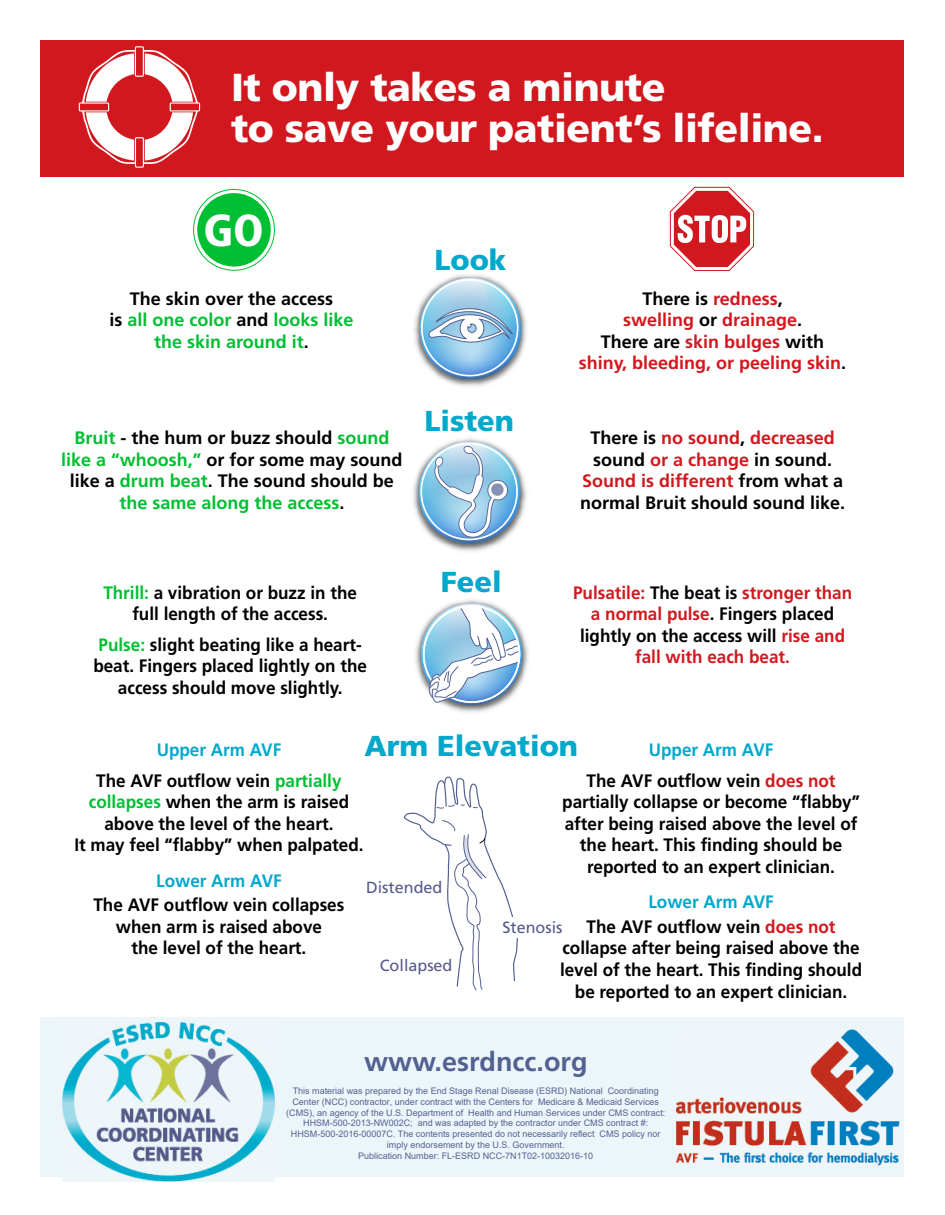
<style>
.page{position:relative;width:945px;height:1215px;background:#fff}
.page>*{position:absolute;margin:0;border:0;box-sizing:border-box;transform-origin:0 0}
.t1{font:900 condensed 44.7px "Frutiger";color:#fff}
.t2{font:900 39px/40.5px "Frutiger";letter-spacing:-.01em;color:#fff}
.t3{font:900 28.8px "Frutiger";color:#00a8cb}
.t4{font:700 27px "Frutiger";color:#536192}
.t5{font:700 18px/21.6px "Frutiger";color:#000;text-align:center;scale:.95 1}
.t6{font:700 18px/21.6px "Frutiger";color:#000;text-align:center}
.t7{font:700 18px/21.6px "Frutiger";color:#d2181f;text-align:center;scale:.95 1}
.t8{font:700 18px/21.6px "Frutiger";color:#d2181f;text-align:center}
.t9{font:700 18px/21.6px "Frutiger";color:#00bf32;text-align:center}
.t10{font:700 18px "Frutiger";color:#00a9cc;scale:.95 1}
.t11{font:700 18px "Frutiger";color:#00a8cb;scale:.95 1}
.t12{font:16.2px "Frutiger";color:#57598c}
.t13{font:9px/10.8px "Arial";color:#536192;text-align:center}
.s1{color:#000}
.s2{color:#00bf32}
.s3{color:#d2181f}
</style>
<div class="page">
<div style="left:40px;top:1017px;width:864px;height:160px;background:#ecf6fa"></div>
<div style="left:40px;top:40px;width:864px;height:137px;background:#d2181f"></div>
<div style="left:193px;top:189px;width:82px;height:82px;border:1px solid #00bf32;border-radius:50%"></div>
<div style="left:197px;top:193px;width:74px;height:74px;background:#00bf32;border-radius:50%"></div>
<svg style="left:670px;top:187px;width:84px;height:84px"></svg>
<img style="left:415px;top:599px;width:113px;height:113px">
<svg style="left:422px;top:605px;width:99px;height:99px"></svg>
<img style="left:413px;top:438px;width:114px;height:113px">
<svg style="left:419px;top:442px;width:101px;height:101px"></svg>
<div style="left:420px;top:443px;width:98px;height:97px;border:2px solid #fff;border-radius:50%"></div>
<img style="left:414px;top:275px;width:112px;height:111px">
<svg style="left:420px;top:278px;width:101px;height:102px;background:#93c5e7"></svg>
<svg style="left:428px;top:308px;width:90px;height:38px"></svg>
<div style="left:421px;top:279px;width:97px;height:97px;border:2px solid #fff;border-radius:50%"></div>
<svg style="left:434px;top:446px;width:74px;height:92px;background:#a2c8e3"></svg>
<svg style="left:403px;top:776px;width:115px;height:215px"></svg>
<svg style="left:78px;top:46px;width:123px;height:122px"></svg>
<img style="left:676px;top:1030px;width:224px;height:136px">
<img style="left:63px;top:1023px;width:212px;height:158px">
<h1 class="t2" style="left:231px;top:67px;width:594px">It only takes a minute<br>to save your patient’s lifeline.</h1>
<p class="t1" style="left:203px;top:204px;width:62px">GO</p>
<p class="t9" style="left:109px;top:287px;width:246px"><span class="s1">The skin over the access<br>is</span> all one color <span class="s1">and</span> looks like the skin around it<span class="s1">.</span></p>
<p class="t6" style="left:61px;top:427px;width:343px"><span class="s2">Bruit</span> - the hum or buzz should <span class="s2">sound like a “whoosh,”</span> or for some may sound like a <span class="s2">drum beat</span>. The sound should be <span class="s2">the same along the access</span>.</p>
<p class="t5" style="left:103px;top:581px;width:269px"><span class="s2">Thrill:</span> a vibration or buzz in the full length of the access.</p>
<p class="t5" style="left:93px;top:633px;width:290px"><span class="s2">Pulse:</span> slight beating like a heart&shy;beat. Fingers placed lightly on the access should move slightly.</p>
<h2 class="t3" style="left:434px;top:242px;width:74px">Look</h2>
<h2 class="t3" style="left:424px;top:404px;width:91px">Listen</h2>
<h2 class="t3" style="left:441px;top:565px;width:62px">Feel</h2>
<p class="t8" style="left:579px;top:287px;width:269px"><span class="s1">There is</span> redness<span class="s1">,<br></span>swelling <span class="s1">or</span> drainage<span class="s1">.<br>There are</span> skin bulges <span class="s1">with </span>shiny, bleeding, or peeling skin<span class="s1">.</span></p>
<p class="t6" style="left:580px;top:427px;width:267px">There is <span class="s3">no sound</span>, <span class="s3">decreased </span>sound <span class="s3">or a change</span> in sound.<br><span class="s3">Sound is different</span> from what a normal Bruit should sound like.</p>
<p class="t7" style="left:573px;top:581px;width:295px">Pulsatile: <span class="s1">The beat is</span> stronger than a normal pulse<span class="s1">. Fingers placed lightly on the access will</span> rise and fall with each beat.</p>
<h3 class="t10" style="left:157px;top:739px;width:133px">Upper Arm AVF</h3>
<h2 class="t3" style="left:364px;top:729px;width:215px">Arm Elevation</h2>
<p class="t5" style="left:74px;top:769px;width:306px">The AVF outflow vein <span class="s2">partially collapses</span> when the arm is raised above the level of the heart.<br>It may feel “flabby” when palpated.</p>
<h3 class="t10" style="left:156px;top:870px;width:134px">Lower Arm AVF</h3>
<p class="t5" style="left:93px;top:894px;width:266px">The AVF outflow vein collapses when arm is raised above<br>the level of the heart.</p>
<h3 class="t10" style="left:649px;top:739px;width:133px">Upper Arm AVF</h3>
<p class="t5" style="left:562px;top:769px;width:315px">The AVF outflow vein <span class="s3">does not </span>partially collapse or become “flabby” after being raised above the level of the heart. This finding should be reported to an expert clinician.</p>
<h3 class="t11" style="left:648px;top:891px;width:134px">Lower Arm AVF</h3>
<p class="t5" style="left:560px;top:915px;width:320px">The AVF outflow vein <span class="s3">does not </span>collapse after being raised above the level of the heart. This finding should be reported to an expert clinician.</p>
<p class="t12" style="left:366px;top:878px;width:78px">Distended</p>
<p class="t12" style="left:502px;top:918px;width:62px">Stenosis</p>
<p class="t12" style="left:380px;top:956px;width:74px">Collapsed</p>
<p class="t4" style="left:364px;top:1046px;width:225px">www.esrdncc.org</p>
<p class="t13" style="left:286px;top:1085px;width:381px">This material was prepared by the End Stage Renal Disease (ESRD) National Coordinating Center (NCC) contractor, under contract with the Centers for Medicare &amp; Medicaid Services (CMS), an agency of the U.S. Department of Health and Human Services under CMS contract:<br>HHSM-500-2013-NW002C; and was adapted by the contractor under CMS contract #:<br>HHSM-500-2016-00007C. The contents presented do not necessarily reflect CMS policy nor imply endorsement by the U.S. Government.<br>Publication Number: FL-ESRD NCC-7N1T02-10032016-10</p>
</div>
